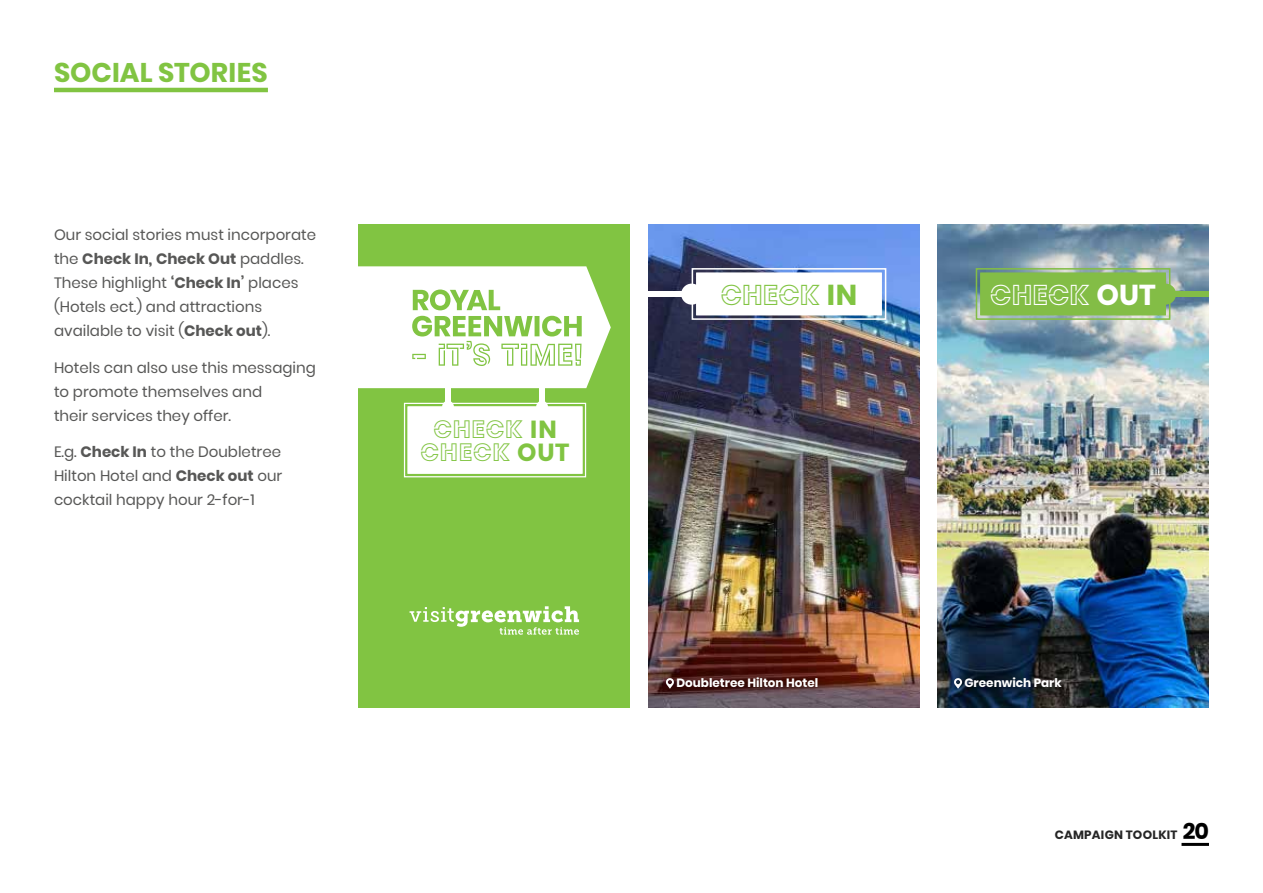
<style>
.page{position:relative;width:1263px;height:893px;background:#fff}
.page>*{position:absolute;margin:0;border:0;box-sizing:border-box;transform-origin:0 0}
.t1{font:700 28.8px "GMT Prime";color:#fff}
.t2{font:700 28.8px "GMT Prime";color:#81c442}
.t3{font:700 27px "Poppins";letter-spacing:.005em;color:#81c442}
.t4{font:700 25.35px/23.2px "GMT Prime";letter-spacing:.025em;color:#81c442;text-align:center}
.t5{font:15px/24px "Poppins";color:#575756}
.t6{font:700 12px "Poppins";color:#fff}
.t7{font:700 12px "Poppins";letter-spacing:.02em;color:#262626}
.s1{font-weight:700}
.s2{font-family:"Poppins";font-size:24.6px}
.s3{font-family:"Poppins";font-size:28.65px}
.s4{font-size:22.5px;color:#000}
</style>
<div class="page">
<hr style="left:54px;top:88px;width:214px;height:4px;background:#81c442">
<hr style="left:1181px;top:843px;width:28px;height:3px;background:#000">
<img style="left:937px;top:224px;width:272px;height:483px">
<div style="left:358px;top:224px;width:272px;height:483px;background:#81c442"></div>
<img style="left:648px;top:224px;width:272px;height:483px">
<svg style="left:410px;top:606px;width:169px;height:29px"></svg>
<svg style="left:403px;top:402px;width:184px;height:76px;background:#f1f8eb"></svg>
<div style="left:445px;top:374px;width:6px;height:36px;background:#fff"></div>
<div style="left:539px;top:374px;width:6px;height:36px;background:#fff"></div>
<div style="left:442px;top:401px;width:12px;height:11px;background:#fff;border-radius:50%"></div>
<div style="left:536px;top:401px;width:12px;height:11px;background:#fff;border-radius:50%"></div>
<svg style="left:358px;top:266px;width:253px;height:122px;background:#e8f4dc"></svg>
<svg style="left:691px;top:267px;width:196px;height:54px"></svg>
<div style="left:648px;top:291px;width:47px;height:6px;background:#fff"></div>
<div style="left:681px;top:284px;width:21px;height:21px;background:#fff;border-radius:50%"></div>
<svg style="left:975px;top:267px;width:196px;height:54px;background:#88bb5a"></svg>
<div style="left:1162px;top:291px;width:47px;height:6px;background:#83bd46"></div>
<div style="left:1155px;top:284px;width:21px;height:21px;background:#83bd46;border-radius:50%"></div>
<div style="left:655px;top:667px;width:174px;height:32px;background:#000;opacity:.75"></div>
<svg style="left:666px;top:678px;width:8px;height:11px"></svg>
<div style="left:943px;top:667px;width:129px;height:32px;background:#000;opacity:.75"></div>
<svg style="left:954px;top:678px;width:8px;height:11px"></svg>
<h2 class="t3" style="left:54px;top:57px;width:215px">SOCIAL STORIES</h2>
<p class="t5" style="left:54px;top:223px;width:264px">Our social stories must incorporate the <span class="s1">Check In, Check Out</span> paddles.<br>These highlight <span class="s1">‘Check In’</span> places (Hotels ect.) and attractions available to visit (<span class="s1">Check out</span>).</p>
<p class="t5" style="left:54px;top:355px;width:263px">Hotels can also use this messaging to promote themselves and<br>their services they offer.</p>
<p class="t5" style="left:54px;top:440px;width:230px;text-align:justify">E.g. <span class="s1">Check In</span> to the Doubletree Hilton Hotel and <span class="s1">Check out</span> our cocktail happy hour 2-for-1</p>
<h3 class="t4" style="left:420px;top:417px;width:151px">CHECK <span class="s2">IN<br></span>CHECK <span class="s2">OUT</span></h3>
<h1 class="t2" style="left:721px;top:277px;width:138px">CHECK <span class="s3">IN</span></h1>
<h1 class="t1" style="left:990px;top:277px;width:167px">CHECK <span class="s3">OUT</span></h1>
<p class="t6" style="left:676px;top:676px;width:144px">Doubletree Hilton Hotel</p>
<p class="t6" style="left:964px;top:676px;width:99px">Greenwich Park</p>
<p class="t7" style="left:1055px;top:828px;width:156px">CAMPAIGN TOOLKIT <span class="s4">20</span></p>
</div>
